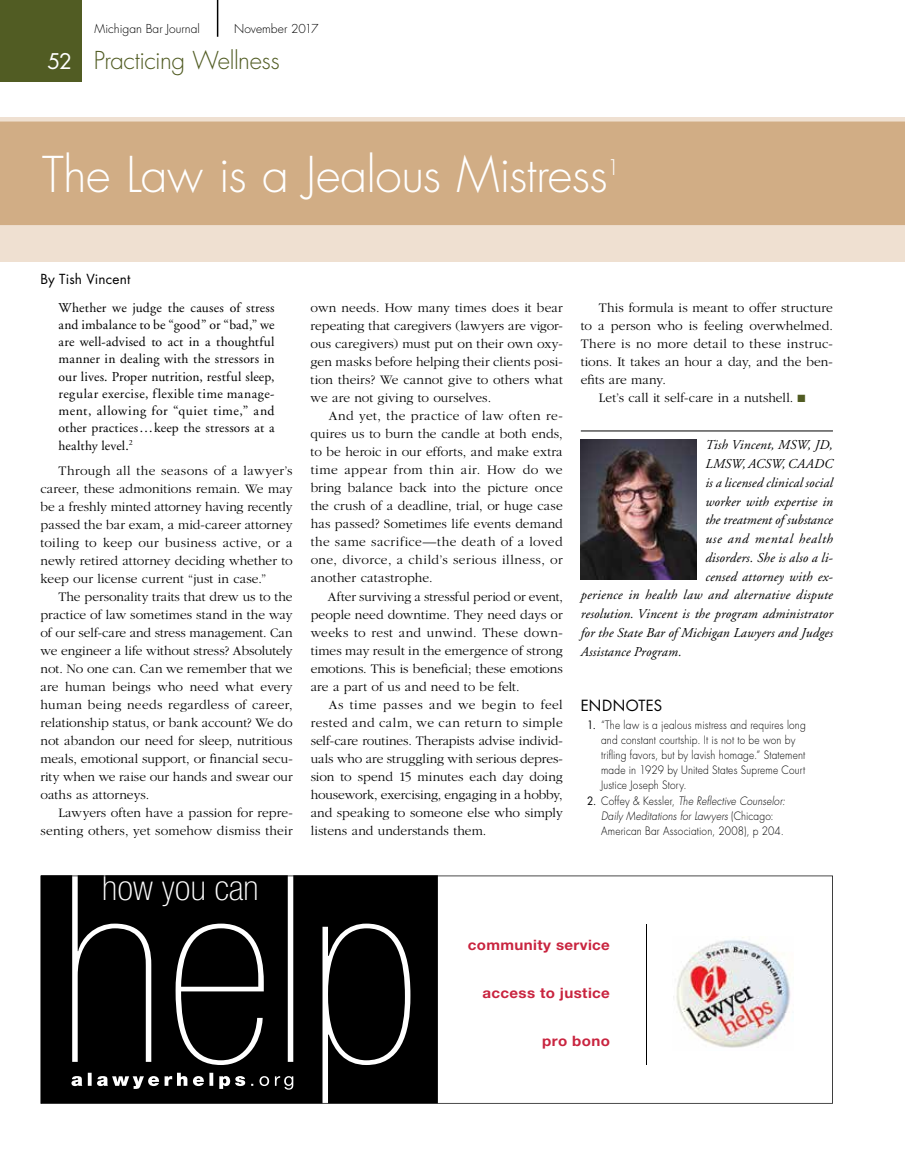
<style>
.page{position:relative;width:905px;height:1175px;background:#fff}
.page>*{position:absolute;margin:0;border:0;box-sizing:border-box;transform-origin:0 0}
.t1{font:300 48px "Futura";letter-spacing:-.01em;color:#fff}
.t2{font:100 condensed 35.1px "Helvetica Neue LT Std";color:#fff;scale:1.05 1}
.t3{font:300 24px "Futura";letter-spacing:-.02em;color:#515c23}
.t4{font:300 21px "Futura";color:#fff}
.t5{font:15px "Futura";letter-spacing:.025em;color:#000}
.t6{font:700 14.4px "Helvetica Neue LT Std";letter-spacing:.025em;color:#c9243f;scale:1.05 1}
.t7{font:300 13.5px/18px "Garamond";letter-spacing:.005em;color:#000;text-align:justify}
.t8{font:italic 13.5px "Adobe Garamond";letter-spacing:.01em;color:#000}
.t9{font:13.5px/17.2px "Adobe Garamond";letter-spacing:.015em;color:#000;text-align:justify}
.t10{font:300 13.5px "Garamond";letter-spacing:.025em;color:#000}
.t11{font:italic 13.5px "Adobe Garamond";letter-spacing:.05em;color:#000}
.t12{font:13.5px "Futura";letter-spacing:.01em;color:#000}
.t13{font:300 12px "Futura";color:#000}
.t14{font:300 11.25px/15px "Futura";letter-spacing:.015em;color:#000;scale:.9 1}
.s1{font-weight:400;font-size:21px;color:#fff}
.s2{color:#515c23}
.s3{font-weight:400}
.s4{font-style:italic}
</style>
<div class="page">
<div style="left:0;top:0;width:82px;height:82px;background:#515c23"></div>
<hr style="left:217px;top:0;width:1px;height:37px;background:#000">
<div style="left:0;top:225px;width:904px;height:36px;background:#efe0d1"></div>
<div style="left:0;top:117px;width:904px;height:108px;background:#d1ad85"></div>
<hr style="left:580px;top:430px;width:252px;height:1px;background:#000">
<img style="left:580px;top:440px;width:116px;height:139px">
<svg style="left:40px;top:875px;width:792px;height:228px"></svg>
<img style="left:673px;top:936px;width:120px;height:114px">
<p class="t13" style="left:94px;top:21px;width:107px">Michigan Bar Journal</p>
<p class="t13" style="left:234px;top:21px;width:86px">November 2017</p>
<h3 class="t3" style="left:47px;top:45px;width:234px"><span class="s1">52</span> Practicing Wellness</h3>
<h1 class="t1" style="left:42px;top:143px;width:567px">The Law is a Jealous Mistress</h1>
<h3 class="t4" style="left:606px;top:154px;width:15px">1</h3>
<p class="t12" style="left:40px;top:269px;width:91px">By Tish Vincent</p>
<p class="t9" style="left:58px;top:299px;width:218px">Whether we judge the causes of stress and imbalance to be “good” or “bad,” we are well-advised to act in a thoughtful manner in dealing with the stressors in our lives. Proper nutrition, restful sleep, regular exercise, flexible time manage&shy;ment, allowing for “quiet time,” and other practices...keep the stressors at a healthy level.<sup>2</sup></p>
<p class="t7" style="left:41px;top:462px;width:254px;text-indent:18px">Through all the seasons of a lawyer’s career, these admonitions remain. We may be a freshly minted attorney having recently passed the bar exam, a mid-career attorney toiling to keep our business active, or a newly retired attorney deciding whether to keep our license current “just in case.”</p>
<p class="t7" style="left:41px;top:588px;width:254px;text-indent:18px">The personality traits that drew us to the practice of law sometimes stand in the way of our self-care and stress management. Can we engineer a life without stress? Absolutely not. No one can. Can we remember that we are human beings who need what every human being needs regardless of career, relationship status, or bank account? We do not abandon our need for sleep, nutritious meals, emotional support, or financial secu&shy;rity when we raise our hands and swear our oaths as attorneys.</p>
<p class="t7" style="left:40px;top:804px;width:254px;text-align:right">Lawyers often have a passion for repre&shy;senting others, yet somehow dismiss their</p>
<h2 class="t2" style="left:102px;top:868px;width:150px">how you can</h2>
<p class="t7" style="left:310px;top:299px;width:254px">own needs. How many times does it bear repeating that caregivers (lawyers are vigor&shy;ous caregivers) must put on their own oxy&shy;gen masks before helping their clients posi&shy;tion theirs? We cannot give to others what we are not giving to ourselves.</p>
<p class="t7" style="left:310px;top:407px;width:254px;text-indent:18px">And yet, the practice of law often re&shy;quires us to burn the candle at both ends, to be heroic in our efforts, and make extra time appear from thin air. How do we bring balance back into the picture once the crush of a deadline, trial, or huge case has passed? Sometimes life events demand the same sacrifice—the death of a loved one, divorce, a child’s serious illness, or another catastrophe.</p>
<p class="t7" style="left:310px;top:588px;width:254px;text-indent:17px">After surviving a stressful period or event, people need downtime. They need days or weeks to rest and unwind. These down&shy;times may result in the emergence of strong emotions. This is beneficial; these emotions are a part of us and need to be felt.</p>
<p class="t7" style="left:310px;top:696px;width:254px;text-indent:18px">As time passes and we begin to feel rested and calm, we can return to simple self-care routines. Therapists advise individ&shy;uals who are struggling with serious depres&shy;sion to spend 15 minutes each day doing housework, exercising, engaging in a hobby, and speaking to someone else who simply listens and understands them.</p>
<p class="t7" style="left:598px;top:299px;width:235px">This formula is meant to offer structure</p>
<p class="t7" style="left:580px;top:317px;width:253px">to a person who is feeling overwhelmed.</p>
<p class="t10" style="left:580px;top:336px;width:254px">There is no more detail to these instruc-</p>
<p class="t7" style="left:580px;top:353px;width:254px">tions. It takes an hour a day, and the ben-</p>
<p class="t7" style="left:580px;top:371px;width:87px">efits are many.</p>
<p class="t7" style="left:598px;top:389px;width:208px">Let’s call it self-care in a nutshell. <span class="s2">■</span></p>
<p class="t8" style="left:705px;top:438px;width:129px">Tish Vincent, MSW, JD,</p>
<p class="t8" style="left:705px;top:456px;width:129px">LMSW, ACSW, CAADC</p>
<p class="t8" style="left:705px;top:475px;width:129px">is a licensed clinical social</p>
<p class="t8" style="left:705px;top:494px;width:129px">worker with expertise in</p>
<p class="t8" style="left:705px;top:513px;width:129px">the treatment of substance</p>
<p class="t11" style="left:705px;top:531px;width:129px">use and mental health</p>
<p class="t8" style="left:705px;top:550px;width:129px">disorders. She is also a li-</p>
<p class="t8" style="left:705px;top:569px;width:129px">censed attorney with ex-</p>
<p class="t8" style="left:581px;top:588px;width:254px">perience in health law and alternative dispute</p>
<p class="t8" style="left:581px;top:606px;width:254px">resolution. Vincent is the program administrator</p>
<p class="t8" style="left:581px;top:625px;width:254px">for the State Bar of Michigan Lawyers and Judges</p>
<p class="t8" style="left:581px;top:644px;width:102px">Assistance Program.</p>
<p class="t5" style="left:580px;top:695px;width:83px">ENDNOTES</p>
<p class="t14" style="left:601px;top:717px;width:229px;text-indent:-14px"><span class="s3">1.</span> “The law is a jealous mistress and requires long and constant courtship. It is not to be won by trifling favors, but by lavish homage.” Statement made in 1929 by United States Supreme Court Justice Joseph Story.</p>
<p class="t14" style="left:601px;top:794px;width:206px;text-indent:-14px"><span class="s3">2.</span> Coffey &amp; Kessler, <span class="s4">The Reflective Counselor:<br>Daily Meditations for Lawyers</span> (Chicago:<br>American Bar Association, 2008), p 204.</p>
<p class="t6" style="left:468px;top:936px;width:137px">community service</p>
<p class="t6" style="left:482px;top:984px;width:123px">access to justice</p>
<p class="t6" style="left:542px;top:1031px;width:66px">pro bono</p>
</div>
